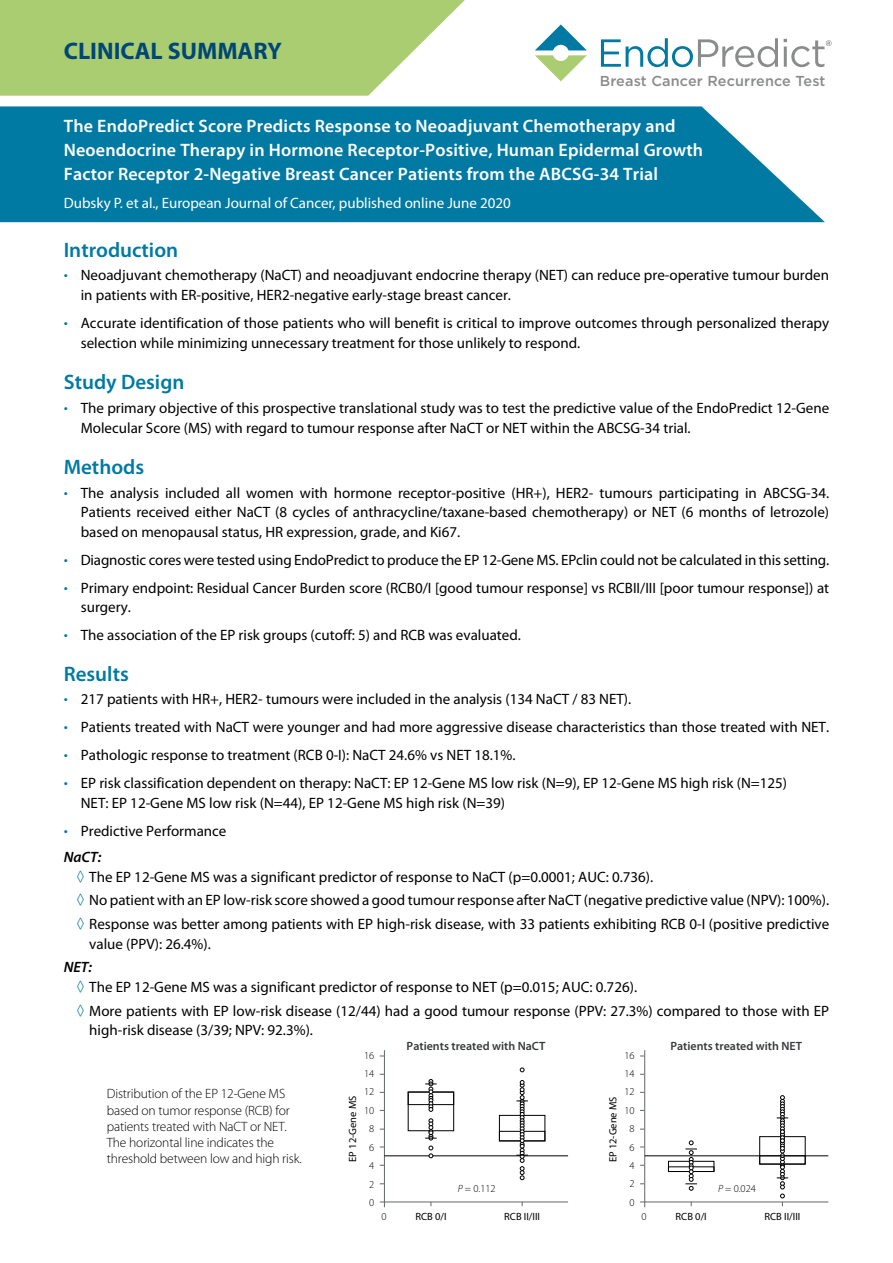
<style>
.page{position:relative;width:893px;height:1263px;background:#fff}
.page>*{position:absolute;margin:0;border:0;box-sizing:border-box;transform-origin:0 0}
.t1{font:700 24px "Myriad Pro";color:#004778}
.t2{font:600 21px "Myriad Pro";color:#007aa3}
.t3{font:600 18px/24px "Myriad Pro";letter-spacing:.01em;color:#fff}
.t4{font:15px/19.5px "Myriad Pro";color:#000}
.t5{font:15px "Myriad Pro";color:#fff}
.t6{font:500 14.4px "Gotham";letter-spacing:.01em;color:#898c8a}
.t7{font:300 13.5px/16.2px "Myriad Pro";letter-spacing:-.01em;color:#000}
.t8{font:600 12px "Myriad Pro";color:#373a3b}
.t9{font:10.5px "Myriad Pro";color:#000}
.t10{font:300 10.5px/18.5px "Myriad Pro";color:#000;text-align:center}
.s1{font-weight:300;font-size:16.65px;color:#007aa3}
.s2{font-weight:600;font-style:italic}
.s3{font-style:italic}
</style>
<div class="page">
<svg style="left:0;top:0;width:465px;height:96px;background:#b3d280"></svg>
<svg style="left:535px;top:24px;width:52px;height:57px"></svg>
<svg style="left:601px;top:38px;width:177px;height:29px"></svg>
<svg style="left:784px;top:39px;width:48px;height:28px"></svg>
<svg style="left:0;top:106px;width:825px;height:116px;background:#1384aa"></svg>
<svg style="left:380px;top:1050px;width:189px;height:157px"></svg>
<svg style="left:640px;top:1050px;width:189px;height:157px"></svg>
<div style="left:759px;top:1155px;width:47px;height:9px;border:1px solid #000"></div>
<h1 class="t1" style="left:64px;top:37px;width:220px">CLINICAL SUMMARY</h1>
<p class="t6" style="left:600px;top:71px;width:227px">Breast Cancer Recurrence Test</p>
<p class="t3" style="left:64px;top:114px;width:641px">The EndoPredict Score Predicts Response to Neoadjuvant Chemotherapy and<br>Neoendocrine Therapy in Hormone Receptor-Positive, Human Epidermal Growth<br>Factor Receptor 2-Negative Breast Cancer Patients from the ABCSG-34 Trial</p>
<p class="t5" style="left:64px;top:195px;width:449px">Dubsky P. et al., European Journal of Cancer, published online June 2020</p>
<h2 class="t2" style="left:64px;top:238px;width:116px">Introduction</h2>
<p class="t4" style="left:81px;top:266px;width:750px;text-indent:-17px"><span class="s1">•</span> Neoadjuvant chemotherapy (NaCT) and neoadjuvant endocrine therapy (NET) can reduce pre-operative tumour burden in patients with ER-positive, HER2-negative early-stage breast cancer.</p>
<p class="t4" style="left:81px;top:313px;width:750px;text-indent:-17px"><span class="s1">•</span> Accurate identification of those patients who will benefit is critical to improve outcomes through personalized therapy selection while minimizing unnecessary treatment for those unlikely to respond.</p>
<h2 class="t2" style="left:64px;top:371px;width:122px">Study Design</h2>
<p class="t4" style="left:81px;top:398px;width:750px;text-indent:-17px"><span class="s1">•</span> The primary objective of this prospective translational study was to test the predictive value of the EndoPredict 12-Gene<br>Molecular Score (MS) with regard to tumour response after NaCT or NET within the ABCSG-34 trial.</p>
<h2 class="t2" style="left:64px;top:455px;width:82px">Methods</h2>
<p class="t4" style="left:81px;top:483px;width:750px;text-align:justify;text-indent:-17px"><span class="s1">•</span> The analysis included all women with hormone receptor-positive (HR+), HER2- tumours participating in ABCSG-34.<br>Patients received either NaCT (8 cycles of anthracycline/taxane-based chemotherapy) or NET (6 months of letrozole) based on menopausal status, HR expression, grade, and Ki67.</p>
<p class="t4" style="left:64px;top:550px;width:767px"><span class="s1">•</span> Diagnostic cores were tested using EndoPredict to produce the EP 12-Gene MS. EPclin could not be calculated in this setting.</p>
<p class="t4" style="left:81px;top:578px;width:750px;text-indent:-17px"><span class="s1">•</span> Primary endpoint: Residual Cancer Burden score (RCB0/I [good tumour response] vs RCBII/III [poor tumour response]) at surgery.</p>
<p class="t4" style="left:64px;top:626px;width:459px"><span class="s1">•</span> The association of the EP risk groups (cutoff: 5) and RCB was evaluated.</p>
<h2 class="t2" style="left:64px;top:662px;width:67px">Results</h2>
<p class="t4" style="left:64px;top:690px;width:569px"><span class="s1">•</span> 217 patients with HR+, HER2- tumours were included in the analysis (134 NaCT / 83 NET).</p>
<p class="t4" style="left:64px;top:718px;width:767px"><span class="s1">•</span> Patients treated with NaCT were younger and had more aggressive disease characteristics than those treated with NET.</p>
<p class="t4" style="left:64px;top:746px;width:453px"><span class="s1">•</span> Pathologic response to treatment (RCB 0-I): NaCT 24.6% vs NET 18.1%.</p>
<p class="t4" style="left:81px;top:774px;width:708px;text-indent:-17px"><span class="s1">•</span> EP risk classification dependent on therapy: NaCT: EP 12-Gene MS low risk (N=9), EP 12-Gene MS high risk (N=125)<br>NET: EP 12-Gene MS low risk (N=44), EP 12-Gene MS high risk (N=39)</p>
<p class="t4" style="left:64px;top:818px;width:164px;line-height:26.2px"><span class="s1">•</span> Predictive Performance<br><span class="s2">NaCT:</span></p>
<p class="t4" style="left:77px;top:865px;width:754px;line-height:23.7px"><span class="s1">◊</span> The EP 12-Gene MS was a significant predictor of response to NaCT (p=0.0001; AUC: 0.736).<br><span class="s1">◊</span> No patient with an EP low-risk score showed a good tumour response after NaCT (negative predictive value (NPV): 100%). <span class="s1">◊</span> Response was better among patients with EP high-risk disease, with 33 patients exhibiting RCB 0-I (positive predictive</p>
<p class="t4" style="left:89px;top:934px;width:123px">value (PPV): 26.4%).</p>
<p class="t4" style="left:77px;top:958px;width:562px;text-indent:-13px"><span class="s2">NET:<br></span><span class="s1">◊</span> The EP 12-Gene MS was a significant predictor of response to NET (p=0.015; AUC: 0.726).</p>
<p class="t4" style="left:89px;top:1001px;width:741px;text-indent:-13px"><span class="s1">◊</span> More patients with EP low-risk disease (12/44) had a good tumour response (PPV: 27.3%) compared to those with EP high-risk disease (3/39; NPV: 92.3%).</p>
<p class="t7" style="left:107px;top:1086px;width:196px">Distribution of the EP 12-Gene MS based on tumor response (RCB) for patients treated with NaCT or NET.<br>The horizontal line indicates the threshold between low and high risk.</p>
<p class="t9" style="left:347px;top:1162px;width:67px;rotate:-90deg">EP 12-Gene MS</p>
<p class="t8" style="left:407px;top:1040px;width:140px">Patients treated with NaCT</p>
<p class="t8" style="left:670px;top:1040px;width:133px">Patients treated with NET</p>
<p class="t10" style="left:364px;top:1046px;width:12px">16<br>14<br>12<br>10<br>8<br>6<br>4<br>2<br>0</p>
<p class="t10" style="left:624px;top:1046px;width:12px">16<br>14<br>12<br>10<br>8<br>6<br>4<br>2<br>0</p>
<p class="t9" style="left:607px;top:1162px;width:67px;rotate:-90deg">EP 12-Gene MS</p>
<p class="t10" style="left:458px;top:1180px;width:39px"><span class="s3">P</span> = 0.112</p>
<p class="t10" style="left:718px;top:1180px;width:39px"><span class="s3">P</span> = 0.024</p>
<p class="t10" style="left:381px;top:1208px;width:7px">0</p>
<p class="t9" style="left:415px;top:1211px;width:33px">RCB 0/I</p>
<p class="t9" style="left:504px;top:1211px;width:37px">RCB II/III</p>
<p class="t10" style="left:642px;top:1208px;width:7px">0</p>
<p class="t9" style="left:676px;top:1211px;width:33px">RCB 0/I</p>
<p class="t9" style="left:764px;top:1211px;width:37px">RCB II/III</p>
</div>
